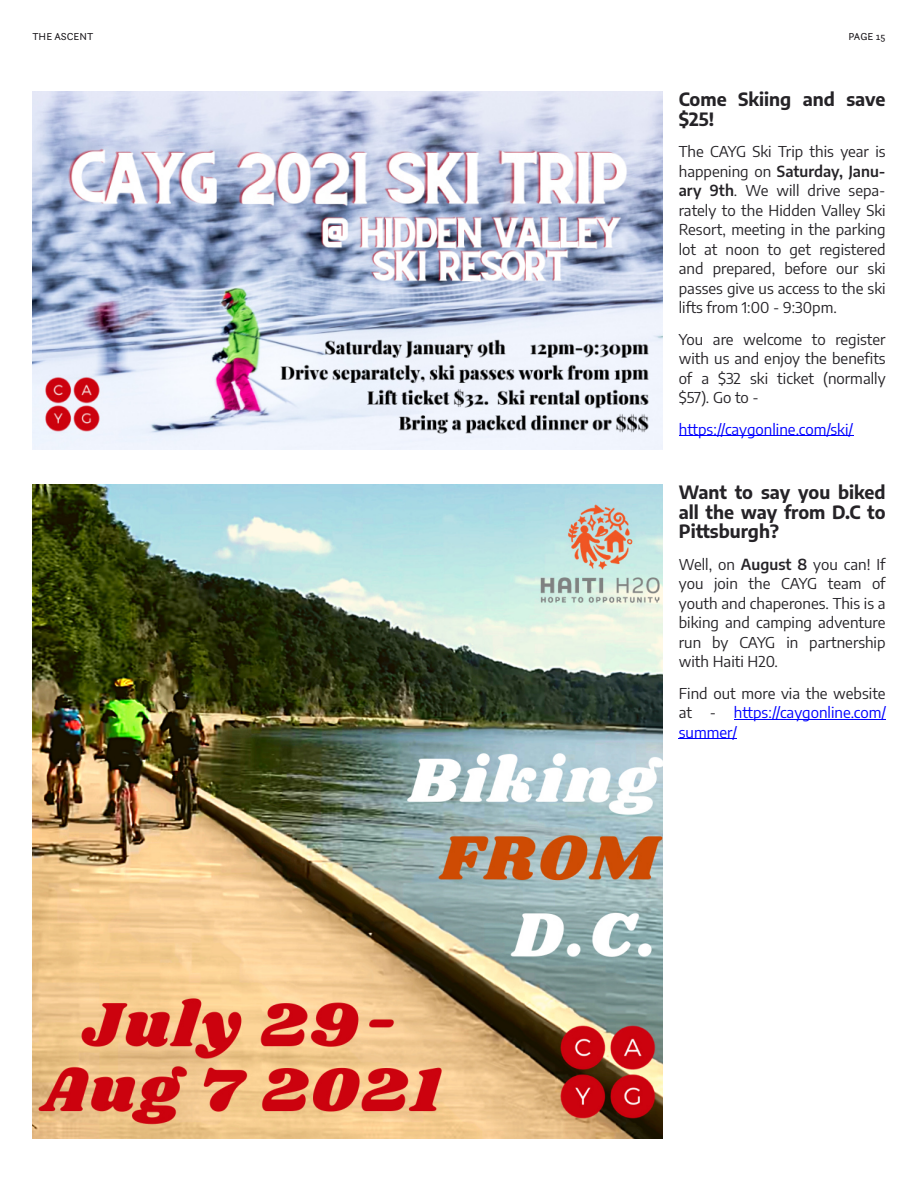
<style>
.page{position:relative;width:918px;height:1188px;background:#fff}
.page>*{position:absolute;margin:0;border:0;box-sizing:border-box;transform-origin:0 0}
.t1{font:700 18px/19.5px "Encode Sans";color:#252327;text-align:justify}
.t2{font:15px/19.5px "Encode Sans";color:#252327;text-align:justify}
.t3{font:15px/19.5px "Encode Sans";color:#00f;text-align:justify}
.t4{font:10.5px "Questa Sans";color:#1a171b}
.s1{font-weight:600}
.s2{color:#252327}
</style>
<div class="page">
<img style="left:32px;top:485px;width:631px;height:654px">
<hr style="left:734px;top:719px;width:152px;height:1px;background:#00f">
<hr style="left:679px;top:738px;width:58px;height:1px;background:#00f">
<img style="left:32px;top:92px;width:631px;height:357px">
<hr style="left:679px;top:436px;width:174px;height:1px;background:#00f">
<p class="t4" style="left:32px;top:32px;width:63px">THE ASCENT</p>
<p class="t4" style="left:848px;top:32px;width:39px">PAGE 15</p>
<p class="t1" style="left:679px;top:89px;width:208px">Come Skiing and save $25!</p>
<p class="t2" style="left:679px;top:142px;width:208px">The CAYG Ski Trip this year is happening on <span class="s1">Saturday, Janu‐ ary 9th</span>. We will drive sepa‐ rately to the Hidden Valley Ski Resort, meeting in the parking lot at noon to get registered and prepared, before our ski passes give us access to the ski lifts from 1:00 - 9:30pm.</p>
<p class="t2" style="left:679px;top:329px;width:208px">You are welcome to register with us and enjoy the benefits of a $32 ski ticket (normally $57). Go to -</p>
<p class="t3" style="left:679px;top:419px;width:176px">https://caygonline.com/ski/</p>
<p class="t1" style="left:679px;top:482px;width:208px">Want to say you biked all the way from D.C to Pittsburgh?</p>
<p class="t2" style="left:679px;top:554px;width:208px">Well, on <span class="s1">August 8</span> you can! If you join the CAYG team of youth and chaperones. This is a biking and camping adventure run by CAYG in partnership with Haiti H20.</p>
<p class="t3" style="left:679px;top:683px;width:209px"><span class="s2">Find out more via the website at -</span> https://caygonline.com/ summer/</p>
</div>
